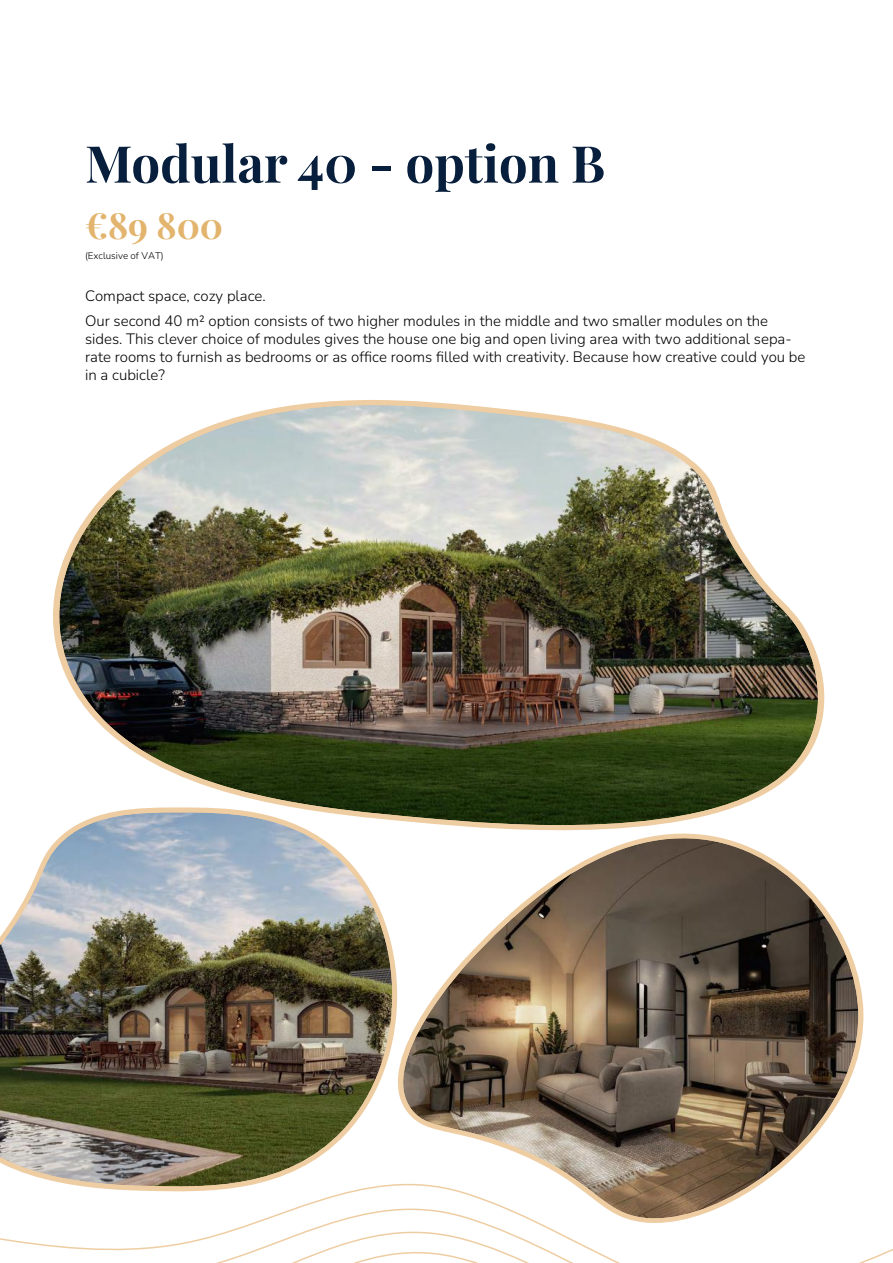
<style>
.page{position:relative;width:893px;height:1263px;background:#fff}
.page>*{position:absolute;margin:0;border:0;box-sizing:border-box;transform-origin:0 0}
.t1{font:700 51px "Playfair Display";color:#071f3c}
.t2{font:700 36px "Playfair Display";color:#e2b46d}
.t3{font:200 15px/18px "Nunito";color:#000}
.t4{font:200 9.75px "Nunito";color:#000}
</style>
<div class="page">
<svg style="left:0;top:1197px;width:893px;height:66px"></svg>
<img style="left:53px;top:400px;width:772px;height:415px">
<svg style="left:373px;top:815px;width:492px;height:409px"></svg>
<img style="left:0;top:806px;width:399px;height:391px">
<h1 class="t1" style="left:85px;top:124px;width:522px">Modular 40 - option B</h1>
<h2 class="t2" style="left:85px;top:198px;width:140px">€89 800</h2>
<p class="t4" style="left:85px;top:249px;width:80px">(Exclusive of VAT)</p>
<p class="t3" style="left:85px;top:282px;width:684px;line-height:25.2px">Compact space, cozy place.<br>Our second 40 m² option consists of two higher modules in the middle and two smaller modules on the</p>
<p class="t3" style="left:85px;top:329px;width:722px">sides. This clever choice of modules gives the house one big and open living area with two additional sepa&shy;rate rooms to furnish as bedrooms or as office rooms filled with creativity. Because how creative could you be in a cubicle?</p>
</div>
